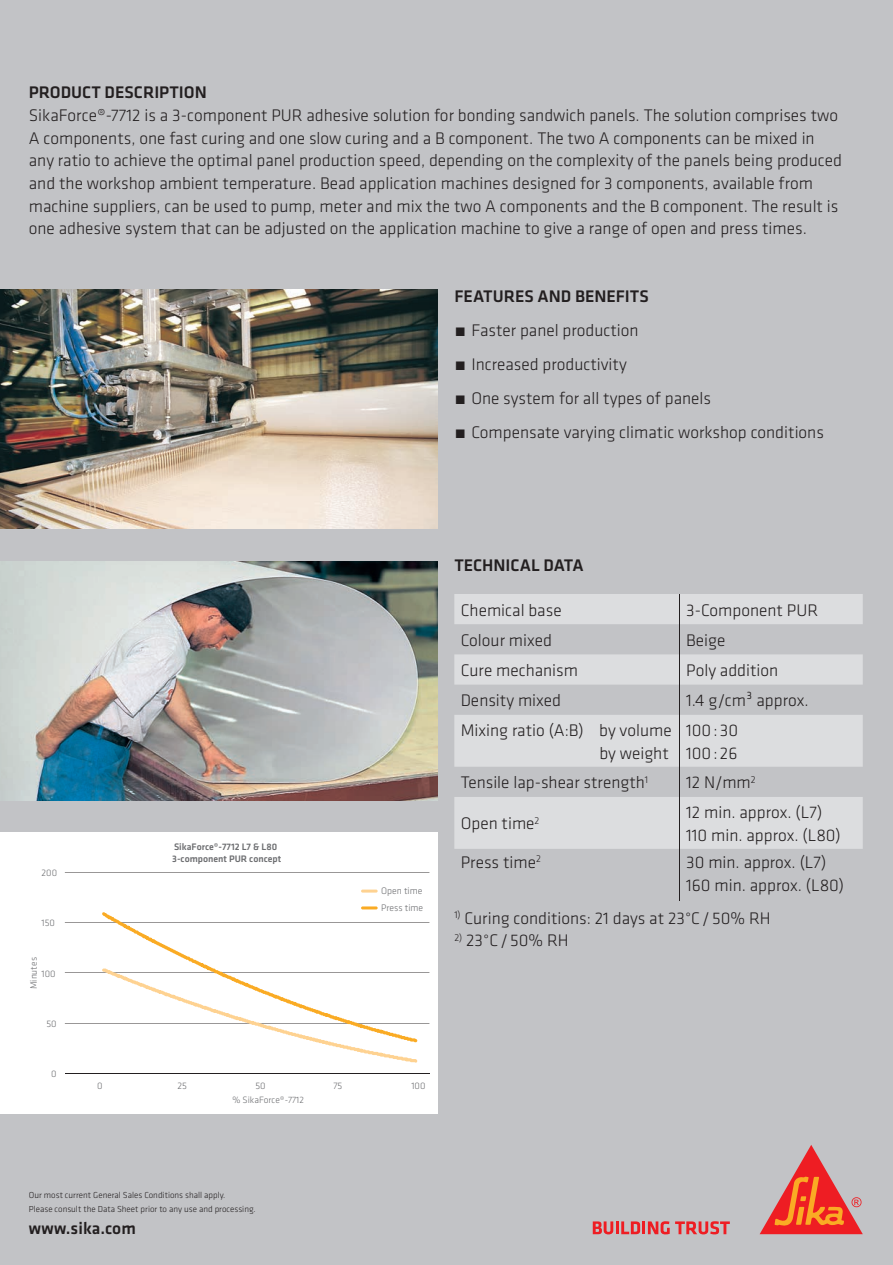
<style>
.page{position:relative;width:893px;height:1265px;background:#fff}
.page>*{position:absolute;margin:0;border:0;box-sizing:border-box;transform-origin:0 0}
.t1{font:300 17.4px/22.6px "Klavika";color:#231f20}
.t2{font:500 17.4px "Klavika";color:#231f20}
.t3{font:500 9.75px/11.4px "Klavika";color:#6c6d70}
.t4{font:300 9.75px/16.8px "Klavika";color:#6c6d70}
.t5{font:300 9.45px "Klavika";color:#6c6d70}
.t6{font:300 9px/13.5px "Klavika";color:#231f20}
</style>
<div class="page">
<div style="left:0;top:0;width:892px;height:1264px;background:#c2c3c6"></div>
<svg style="left:592px;top:1221px;width:77px;height:13px"></svg>
<svg style="left:675px;top:1221px;width:54px;height:13px"></svg>
<svg style="left:760px;top:1145px;width:102px;height:88px"></svg>
<svg style="left:454px;top:594px;width:408px;height:254px;fill:#dcdddf"></svg>
<hr style="left:679px;top:594px;width:1px;height:30px;background:#231f20">
<hr style="left:679px;top:624px;width:1px;height:30px;background:#231f20">
<hr style="left:679px;top:654px;width:1px;height:30px;background:#231f20">
<hr style="left:679px;top:684px;width:1px;height:30px;background:#231f20">
<hr style="left:679px;top:714px;width:1px;height:52px;background:#231f20">
<hr style="left:679px;top:766px;width:1px;height:30px;background:#231f20">
<hr style="left:679px;top:796px;width:1px;height:52px;background:#231f20">
<hr style="left:679px;top:848px;width:1px;height:52px;background:#231f20">
<img style="left:0;top:561px;width:437px;height:239px">
<img style="left:0;top:289px;width:437px;height:239px">
<div style="left:0;top:832px;width:437px;height:281px;background:#fff"></div>
<hr style="left:65px;top:1022px;width:364px;height:1px;background:#231f20">
<hr style="left:65px;top:972px;width:364px;height:1px;background:#231f20">
<hr style="left:65px;top:922px;width:364px;height:1px;background:#231f20">
<hr style="left:65px;top:872px;width:364px;height:1px;background:#231f20">
<svg style="left:102px;top:912px;width:315px;height:150px"></svg>
<hr style="left:361px;top:889px;width:16px;height:3px;background:#fed291">
<hr style="left:361px;top:906px;width:16px;height:3px;background:#faab24">
<hr style="left:65px;top:1072px;width:364px;height:1px;background:#231f20">
<p class="t2" style="left:29px;top:81px;width:179px">PRODUCT DESCRIPTION</p>
<p class="t1" style="left:29px;top:104px;width:814px">SikaForce®-7712 is a 3-component PUR adhesive solution for bonding sandwich panels. The solution comprises two A components, one fast curing and one slow curing and a B component. The two A components can be mixed in any ratio to achieve the optimal panel production speed, depending on the complexity of the panels being produced and the workshop ambient temperature. Bead application machines designed for 3 components, available from machine suppliers, can be used to pump, meter and mix the two A components and the B component. The result is one adhesive system that can be adjusted on the application machine to give a range of open and press times.</p>
<p class="t2" style="left:454px;top:285px;width:196px">FEATURES AND BENEFITS</p>
<p class="t1" style="left:471px;top:313px;width:354px;line-height:34px">Faster panel production<br>Increased productivity<br>One system for all types of panels<br>Compensate varying climatic workshop conditions</p>
<p class="t4" style="left:42px;top:864px;width:17px">200</p>
<p class="t4" style="left:42px;top:914px;width:15px">150</p>
<p class="t5" style="left:28px;top:989px;width:33px;rotate:-90deg">Minutes</p>
<p class="t4" style="left:42px;top:964px;width:16px">100</p>
<p class="t4" style="left:46px;top:1015px;width:12px">50</p>
<p class="t4" style="left:51px;top:1065px;width:7px">0</p>
<p class="t3" style="left:172px;top:841px;width:110px">SikaForce®-7712 L7 &amp; L80<br>3-component PUR concept</p>
<p class="t4" style="left:381px;top:882px;width:44px">Open time<br>Press time</p>
<p class="t2" style="left:454px;top:553px;width:131px">TECHNICAL DATA</p>
<p class="t1" style="left:460px;top:598px;width:102px">Chemical base</p>
<p class="t1" style="left:686px;top:598px;width:133px">3-Component PUR</p>
<p class="t1" style="left:460px;top:628px;width:93px">Colour mixed</p>
<p class="t1" style="left:686px;top:628px;width:41px">Beige</p>
<p class="t1" style="left:460px;top:658px;width:119px">Cure mechanism</p>
<p class="t1" style="left:686px;top:658px;width:94px">Poly addition</p>
<p class="t1" style="left:460px;top:689px;width:102px">Density mixed</p>
<p class="t1" style="left:686px;top:689px;width:124px">1.4 g/cm³ approx.</p>
<p class="t1" style="left:460px;top:718px;width:212px;text-align:right">Mixing ratio (A:B) by volume by weight</p>
<p class="t1" style="left:686px;top:718px;width:54px">100 : 30<br>100 : 26</p>
<p class="t1" style="left:460px;top:771px;width:189px">Tensile lap-shear strength<sup>1</sup></p>
<p class="t1" style="left:686px;top:771px;width:71px">12 N/mm<sup>2</sup></p>
<p class="t1" style="left:460px;top:812px;width:80px">Open time<sup>2</sup></p>
<p class="t1" style="left:686px;top:800px;width:156px">12 min. approx. (L7)<br>110 min. approx. (L80)</p>
<p class="t1" style="left:460px;top:851px;width:82px">Press time<sup>2</sup></p>
<p class="t1" style="left:686px;top:851px;width:159px">30 min. approx. (L7)<br>160 min. approx. (L80)</p>
<p class="t1" style="left:454px;top:906px;width:318px"><sup>1)</sup> Curing conditions: 21 days at 23°C / 50% RH</p>
<p class="t1" style="left:454px;top:929px;width:116px"><sup>2)</sup> 23°C / 50% RH</p>
<p class="t4" style="left:97px;top:1076px;width:7px">0</p>
<p class="t4" style="left:177px;top:1076px;width:11px">25</p>
<p class="t4" style="left:255px;top:1076px;width:12px">50</p>
<p class="t4" style="left:333px;top:1076px;width:10px">75</p>
<p class="t4" style="left:411px;top:1076px;width:16px">100</p>
<p class="t5" style="left:232px;top:1093px;width:73px">% SikaForce®-7712</p>
<p class="t6" style="left:29px;top:1188px;width:228px">Our most current General Sales Conditions shall apply.<br>Please consult the Data Sheet prior to any use and processing.</p>
<p class="t2" style="left:29px;top:1216px;width:108px">www.sika.com</p>
</div>
